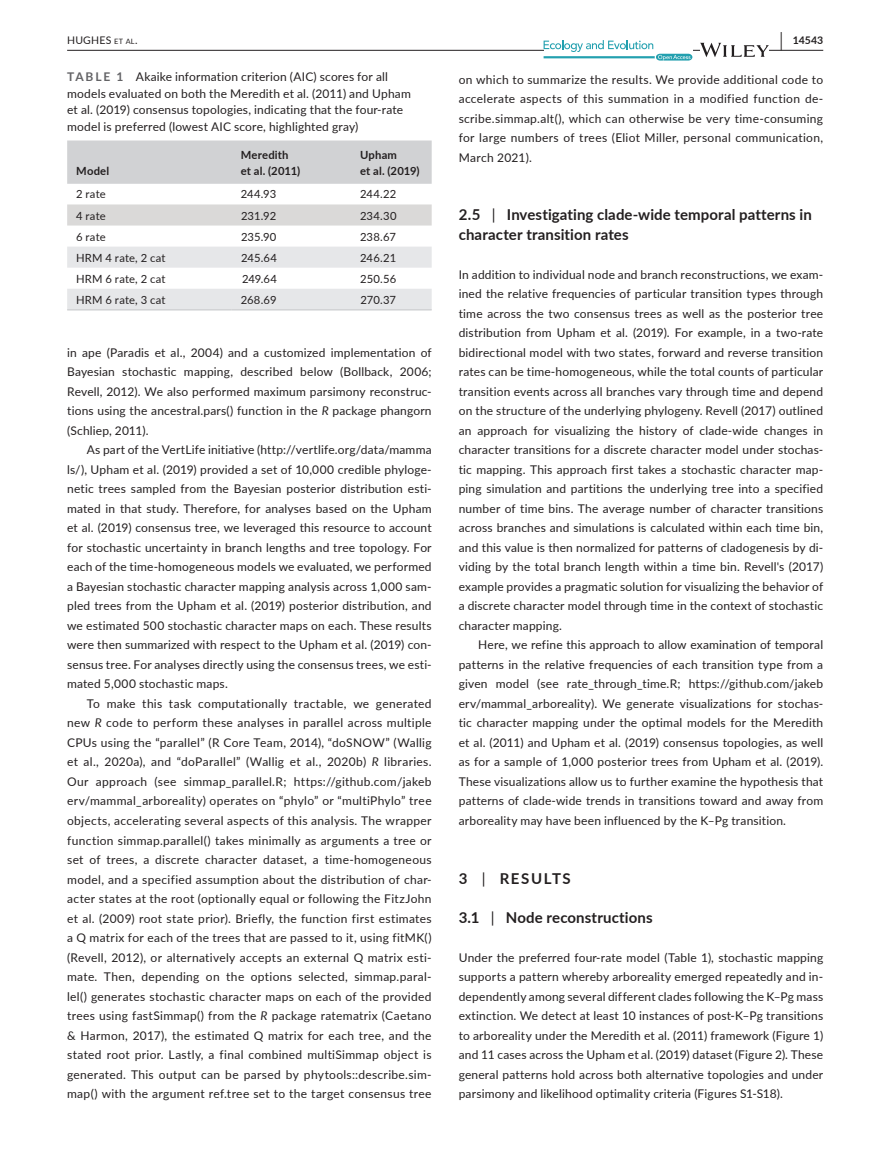
<style>
.page{position:relative;width:893px;height:1174px;background:#fff}
.page>*{position:absolute;margin:0;border:0;box-sizing:border-box;transform-origin:0 0}
.t1{font:700 19.5px "Lato";color:#231f20;scale:.48 1}
.t2{font:700 15px/19.5px "Lato";letter-spacing:.01em;color:#231f20}
.t3{font:700 15px "Lato";letter-spacing:.105em;color:#231f20}
.t4{font:12px/19.5px "Lato";letter-spacing:.015em;color:#231f20;text-align:justify}
.t5{font:11.25px "Lato";letter-spacing:.01em;color:#231f20}
.t6{font:700 11.25px/15.8px "Lato";letter-spacing:.02em;color:#231f20}
.t7{font:10.5px "Lato";letter-spacing:.02em;color:#231f20}
.t8{font:700 10.5px "Lato";color:#231f20}
.s1{font-size:7.35px}
.s2{font-weight:700;color:#636366}
.s3{font-style:italic}
.s4{font-weight:400}
</style>
<div class="page">
<hr style="left:67px;top:50px;width:756px;height:1px;background:#231f20">
<svg style="left:544px;top:40px;width:148px;height:21px"></svg>
<svg style="left:700px;top:43px;width:69px;height:14px"></svg>
<div style="left:67px;top:140px;width:365px;height:44px;background:#d1d2d4"></div>
<div style="left:67px;top:204px;width:365px;height:21px;background:#dad9d8"></div>
<svg style="left:67px;top:247px;width:365px;height:62px"></svg>
<hr style="left:67px;top:309px;width:165px;height:1px;background:#d1d2d4">
<hr style="left:232px;top:309px;width:119px;height:1px;background:#d1d2d4">
<hr style="left:351px;top:309px;width:81px;height:1px;background:#d1d2d4">
<h1 class="t1" style="left:780px;top:25px;width:7px">|</h1>
<p class="t7" style="left:67px;top:33px;width:72px">HUGHES <span class="s1">et al</span>.</p>
<p class="t8" style="left:793px;top:33px;width:32px">14543</p>
<p class="t4" style="left:67px;top:68px;width:345px;line-height:16.5px;text-align:left"><span class="s2">TABLE 1</span> Akaike information criterion (AIC) scores for all models evaluated on both the Meredith et al. (2011) and Upham et al. (2019) consensus topologies, indicating that the four-rate model is preferred (lowest AIC score, highlighted gray)</p>
<p class="t6" style="left:76px;top:162px;width:35px">Model</p>
<p class="t6" style="left:241px;top:146px;width:61px">Meredith et al. (2011)</p>
<p class="t6" style="left:360px;top:146px;width:61px">Upham<br>et al. (2019)</p>
<p class="t5" style="left:76px;top:186px;width:31px">2 rate</p>
<p class="t5" style="left:241px;top:186px;width:37px">244.93</p>
<p class="t5" style="left:360px;top:186px;width:38px">244.22</p>
<p class="t5" style="left:76px;top:207px;width:31px">4 rate</p>
<p class="t5" style="left:241px;top:207px;width:37px">231.92</p>
<p class="t5" style="left:360px;top:207px;width:38px">234.30</p>
<p class="t5" style="left:76px;top:228px;width:31px">6 rate</p>
<p class="t5" style="left:241px;top:228px;width:37px">235.90</p>
<p class="t5" style="left:360px;top:228px;width:37px">238.67</p>
<p class="t5" style="left:76px;top:249px;width:91px">HRM 4 rate, 2 cat</p>
<p class="t5" style="left:241px;top:249px;width:37px">245.64</p>
<p class="t5" style="left:360px;top:249px;width:37px">246.21</p>
<p class="t5" style="left:76px;top:270px;width:91px">HRM 6 rate, 2 cat</p>
<p class="t5" style="left:242px;top:270px;width:36px">249.64</p>
<p class="t5" style="left:360px;top:270px;width:38px">250.56</p>
<p class="t5" style="left:76px;top:292px;width:91px">HRM 6 rate, 3 cat</p>
<p class="t5" style="left:241px;top:292px;width:37px">268.69</p>
<p class="t5" style="left:360px;top:292px;width:37px">270.37</p>
<p class="t4" style="left:67px;top:342px;width:366px">in ape (Paradis et al., 2004) and a customized implementation of Bayesian stochastic mapping, described below (Bollback, 2006; Revell, 2012). We also performed maximum parsimony reconstruc&shy;tions using the ancestral.pars() function in the <span class="s3">R</span> package phangorn (Schliep, 2011).</p>
<p class="t4" style="left:67px;top:440px;width:366px;text-indent:20px">As part of the VertLife initiative (http://vertlife.org/data/mamma ls/), Upham et al. (2019) provided a set of 10,000 credible phyloge&shy;netic trees sampled from the Bayesian posterior distribution esti&shy;mated in that study. Therefore, for analyses based on the Upham et al. (2019) consensus tree, we leveraged this resource to account for stochastic uncertainty in branch lengths and tree topology. For each of the time-homogeneous models we evaluated, we performed a Bayesian stochastic character mapping analysis across 1,000 sam&shy;pled trees from the Upham et al. (2019) posterior distribution, and we estimated 500 stochastic character maps on each. These results were then summarized with respect to the Upham et al. (2019) con&shy;sensus tree. For analyses directly using the consensus trees, we esti&shy;mated 5,000 stochastic maps.</p>
<p class="t4" style="left:67px;top:693px;width:366px;text-indent:20px">To make this task computationally tractable, we generated new <span class="s3">R</span> code to perform these analyses in parallel across multiple CPUs using the “parallel” (R Core Team, 2014), “doSNOW” (Wallig et al., 2020a), and “doParallel” (Wallig et al., 2020b) <span class="s3">R</span> libraries.<br>Our approach (see simmap_parallel.R; https://github.com/jakeb erv/mammal_arboreality) operates on “phylo” or “multiPhylo” tree objects, accelerating several aspects of this analysis. The wrapper function simmap.parallel() takes minimally as arguments a tree or set of trees, a discrete character dataset, a time-homogeneous model, and a specified assumption about the distribution of char&shy;acter states at the root (optionally equal or following the FitzJohn et al. (2009) root state prior). Briefly, the function first estimates a Q matrix for each of the trees that are passed to it, using fitMK() (Revell, 2012), or alternatively accepts an external Q matrix esti&shy;mate. Then, depending on the options selected, simmap.paral&shy;lel() generates stochastic character maps on each of the provided trees using fastSimmap() from the <span class="s3">R</span> package ratematrix (Caetano &amp; Harmon, 2017), the estimated Q matrix for each tree, and the stated root prior. Lastly, a final combined multiSimmap object is generated. This output can be parsed by phytools::describe.sim&shy;map() with the argument ref.tree set to the target consensus tree</p>
<p class="t4" style="left:459px;top:69px;width:366px">on which to summarize the results. We provide additional code to accelerate aspects of this summation in a modified function de&shy;scribe.simmap.alt(), which can otherwise be very time-consuming for large numbers of trees (Eliot Miller, personal communication, March 2021).</p>
<p class="t2" style="left:459px;top:204px;width:355px">2.5 <span class="s4">|</span> Investigating clade-wide temporal patterns in character transition rates</p>
<p class="t4" style="left:459px;top:264px;width:366px">In addition to individual node and branch reconstructions, we exam&shy;ined the relative frequencies of particular transition types through time across the two consensus trees as well as the posterior tree distribution from Upham et al. (2019). For example, in a two-rate bidirectional model with two states, forward and reverse transition rates can be time-homogeneous, while the total counts of particular transition events across all branches vary through time and depend on the structure of the underlying phylogeny. Revell (2017) outlined an approach for visualizing the history of clade-wide changes in character transitions for a discrete character model under stochas&shy;tic mapping. This approach first takes a stochastic character map&shy;ping simulation and partitions the underlying tree into a specified number of time bins. The average number of character transitions across branches and simulations is calculated within each time bin, and this value is then normalized for patterns of cladogenesis by di&shy;viding by the total branch length within a time bin. Revell's (2017) example provides a pragmatic solution for visualizing the behavior of a discrete character model through time in the context of stochastic character mapping.</p>
<p class="t4" style="left:459px;top:635px;width:366px;text-indent:20px">Here, we refine this approach to allow examination of temporal patterns in the relative frequencies of each transition type from a given model (see rate_through_time.R; https://github.com/jakeb erv/mammal_arboreality). We generate visualizations for stochas&shy;tic character mapping under the optimal models for the Meredith et al. (2011) and Upham et al. (2019) consensus topologies, as well as for a sample of 1,000 posterior trees from Upham et al. (2019).<br>These visualizations allow us to further examine the hypothesis that patterns of clade-wide trends in transitions toward and away from arboreality may have been influenced by the K–Pg transition.</p>
<p class="t3" style="left:459px;top:867px;width:114px">3 <span class="s4">|</span> RESULTS</p>
<p class="t2" style="left:459px;top:906px;width:195px">3.1 <span class="s4">|</span> Node reconstructions</p>
<p class="t4" style="left:459px;top:947px;width:366px">Under the preferred four-rate model (Table 1), stochastic mapping supports a pattern whereby arboreality emerged repeatedly and in&shy;dependently among several different clades following the K–Pg mass extinction. We detect at least 10 instances of post-K–Pg transitions to arboreality under the Meredith et al. (2011) framework (Figure 1) and 11 cases across the Upham et al. (2019) dataset (Figure 2). These general patterns hold across both alternative topologies and under parsimony and likelihood optimality criteria (Figures S1-S18).</p>
</div>
